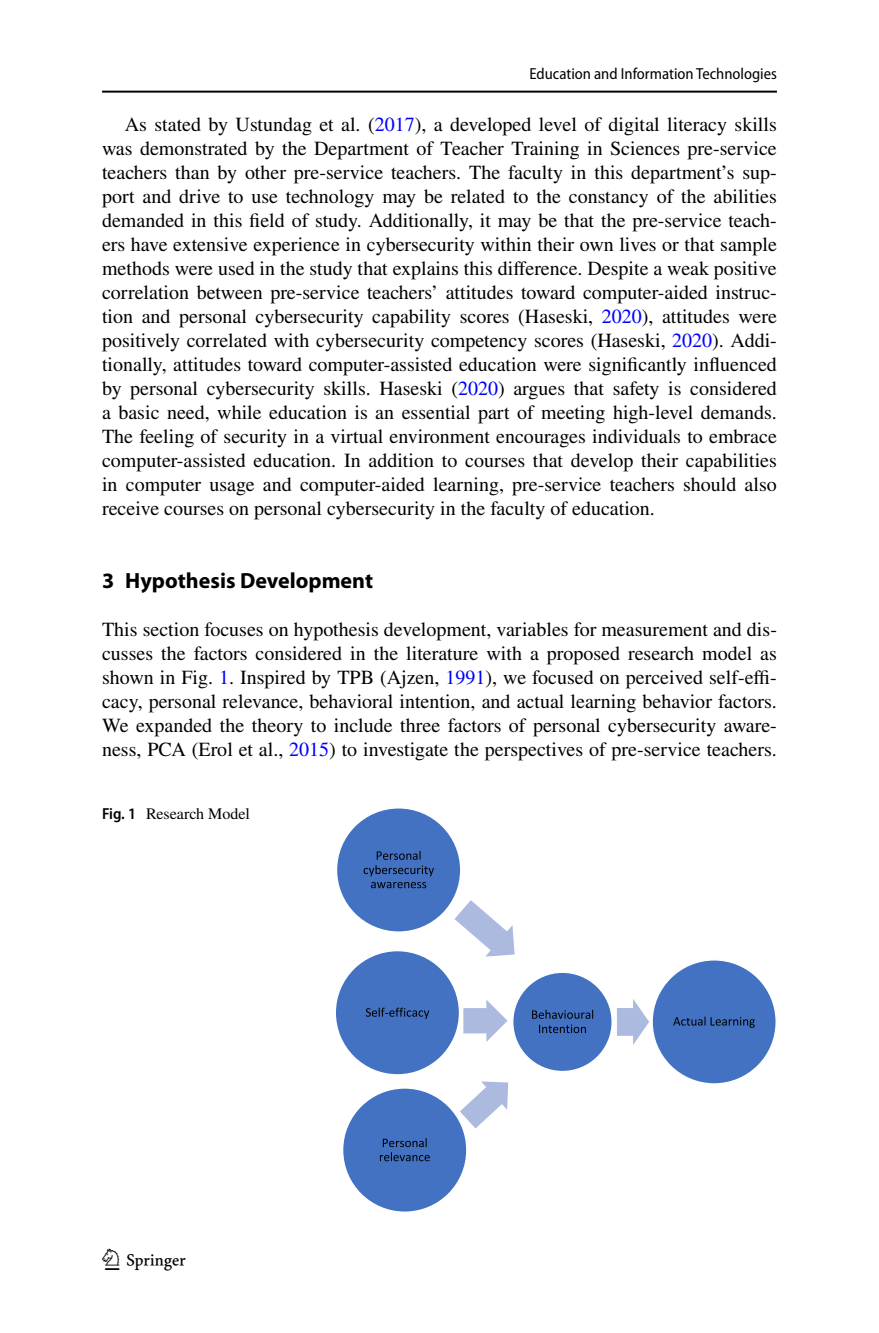
<style>
.page{position:relative;width:879px;height:1333px;background:#fff}
.page>*{position:absolute;margin:0;border:0;box-sizing:border-box;transform-origin:0 0}
.t1{font:30px "Springnew Regular 4";color:#000}
.t2{font:700 22px "Myriad Pro";color:#000}
.t3{font:20px/24px "STIX";color:#000;text-align:justify}
.t4{font:semi-condensed 16px "Myriad Pro";color:#000}
.t5{font:16px "STIX";color:#000}
.s1{color:#00f}
.s2{font-family:"Myriad Pro";font-weight:600;font-stretch:semi-condensed}
</style>
<div class="page">
<hr style="left:102px;top:91px;width:675px;height:2px;background:#000">
<svg style="left:336px;top:808px;width:440px;height:404px"></svg>
<p class="t4" style="left:529px;top:65px;width:249px">Education and Information Technologies</p>
<p class="t3" style="left:102px;top:114px;width:676px;text-indent:23px">As stated by Ustundag et al. (<span class="s1">2017</span>), a developed level of digital literacy skills was demonstrated by the Department of Teacher Training in Sciences pre-service teachers than by other pre-service teachers. The faculty in this department’s sup&shy;port and drive to use technology may be related to the constancy of the abilities demanded in this field of study. Additionally, it may be that the pre-service teach&shy;ers have extensive experience in cybersecurity within their own lives or that sample methods were used in the study that explains this difference. Despite a weak positive correlation between pre-service teachers’ attitudes toward computer-aided instruc&shy;tion and personal cybersecurity capability scores (Haseski, <span class="s1">2020</span>), attitudes were positively correlated with cybersecurity competency scores (Haseski, <span class="s1">2020</span>). Addi&shy;tionally, attitudes toward computer-assisted education were significantly influenced by personal cybersecurity skills. Haseski (<span class="s1">2020</span>) argues that safety is considered a basic need, while education is an essential part of meeting high-level demands.<br>The feeling of security in a virtual environment encourages individuals to embrace computer-assisted education. In addition to courses that develop their capabilities in computer usage and computer-aided learning, pre-service teachers should also receive courses on personal cybersecurity in the faculty of education.</p>
<p class="t2" style="left:102px;top:565px;width:272px">3 Hypothesis Development</p>
<p class="t3" style="left:102px;top:618px;width:676px">This section focuses on hypothesis development, variables for measurement and dis&shy;cusses the factors considered in the literature with a proposed research model as shown in Fig. <span class="s1">1</span>. Inspired by TPB (Ajzen, <span class="s1">1991</span>), we focused on perceived self-effi&shy;cacy, personal relevance, behavioral intention, and actual learning behavior factors.<br>We expanded the theory to include three factors of personal cybersecurity aware&shy;ness, PCA (Erol et al., <span class="s1">2015</span>) to investigate the perspectives of pre-service teachers.</p>
<p class="t5" style="left:102px;top:802px;width:149px"><span class="s2">Fig. 1</span> Research Model</p>
<h1 class="t1" style="left:105px;top:1248px;width:83px">1 3</h1>
</div>
